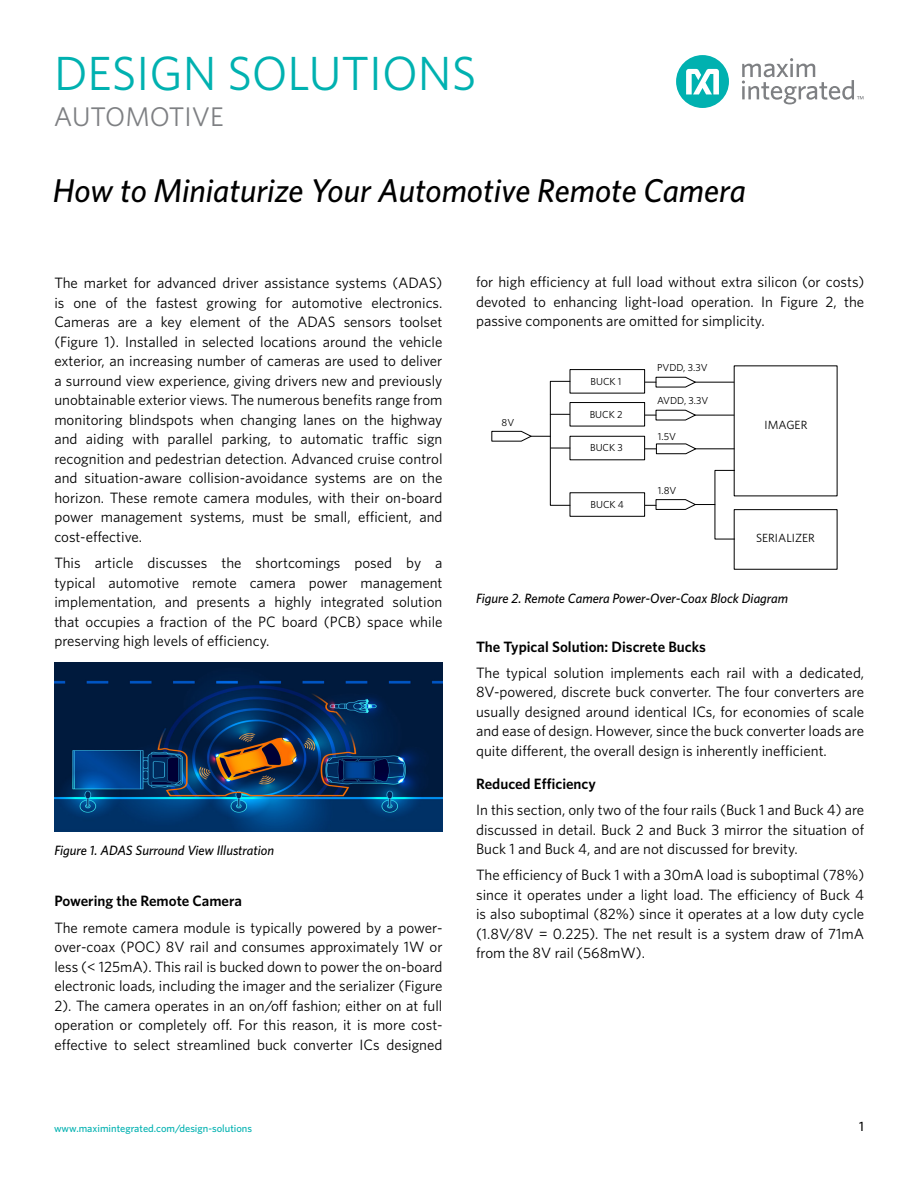
<style>
.page{position:relative;width:918px;height:1188px;background:#fff}
.page>*{position:absolute;margin:0;border:0;box-sizing:border-box;transform-origin:0 0}
.t1{font:48px "Whitney";color:#00b1b0}
.t2{font:italic 500 33px "Whitney";color:#000}
.t3{font:27px "Whitney";color:#7e8083}
.t4{font:15px/19.5px "Whitney";color:#000;text-align:justify}
.t5{font:600 15px "Whitney";color:#000}
.t6{font:italic 500 13.5px "Whitney";color:#000}
.t7{font:500 13.5px "Whitney";color:#000}
.t8{font:11.85px "Whitney";color:#000}
.t9{font:500 10.5px "Whitney";color:#00b1b0}
.t10{font:10.2px "Whitney";color:#000}
</style>
<div class="page">
<div style="left:676px;top:55px;width:53px;height:53px;background:#00b1b0;border-radius:50%"></div>
<svg style="left:686px;top:69px;width:33px;height:25px"></svg>
<svg style="left:742px;top:58px;width:121px;height:46px"></svg>
<div style="left:734px;top:509px;width:104px;height:61px;border:1px solid #000"></div>
<hr style="left:695px;top:382px;width:39px;height:1px;background:#000">
<hr style="left:695px;top:415px;width:39px;height:1px;background:#000">
<hr style="left:696px;top:448px;width:38px;height:1px;background:#000">
<svg style="left:645px;top:376px;width:52px;height:12px"></svg>
<div style="left:570px;top:369px;width:75px;height:25px;border:1px solid #000"></div>
<svg style="left:645px;top:409px;width:52px;height:12px"></svg>
<div style="left:570px;top:402px;width:75px;height:24px;border:1px solid #000"></div>
<svg style="left:645px;top:443px;width:53px;height:12px"></svg>
<div style="left:570px;top:436px;width:75px;height:24px;border:1px solid #000"></div>
<svg style="left:645px;top:499px;width:70px;height:11px"></svg>
<div style="left:570px;top:492px;width:75px;height:25px;border:1px solid #000"></div>
<div style="left:550px;top:381px;width:20px;height:125px;border:1px solid #000"></div>
<svg style="left:550px;top:414px;width:20px;height:1px"></svg>
<svg style="left:551px;top:448px;width:19px;height:1px"></svg>
<svg style="left:491px;top:430px;width:59px;height:12px"></svg>
<img style="left:54px;top:662px;width:388px;height:169px">
<h1 class="t1" style="left:54px;top:42px;width:424px">DESIGN SOLUTIONS</h1>
<h3 class="t3" style="left:54px;top:99px;width:171px">AUTOMOTIVE</h3>
<h2 class="t2" style="left:53px;top:169px;width:694px">How to Miniaturize Your Automotive Remote Camera</h2>
<p class="t4" style="left:54px;top:273px;width:390px">The market for advanced driver assistance systems (ADAS) is one of the fastest growing for automotive electronics.<br>Cameras are a key element of the ADAS sensors toolset (Figure 1). Installed in selected locations around the vehicle exterior, an increasing number of cameras are used to deliver a surround view experience, giving drivers new and previously unobtainable exterior views. The numerous benefits range from monitoring blindspots when changing lanes on the highway and aiding with parallel parking, to automatic traffic sign recognition and pedestrian detection. Advanced cruise control and situation-aware collision-avoidance systems are on the horizon. These remote camera modules, with their on-board power management systems, must be small, efficient, and cost-effective.</p>
<p class="t4" style="left:54px;top:553px;width:390px">This article discusses the shortcomings posed by a typical automotive remote camera power management implementation, and presents a highly integrated solution that occupies a fraction of the PC board (PCB) space while preserving high levels of efficiency.</p>
<p class="t6" style="left:54px;top:842px;width:221px">Figure 1. ADAS Surround View Illustration</p>
<p class="t5" style="left:54px;top:891px;width:189px">Powering the Remote Camera</p>
<p class="t4" style="left:54px;top:917px;width:390px">The remote camera module is typically powered by a power&shy;over-coax (POC) 8V rail and consumes approximately 1W or less (&lt; 125mA). This rail is bucked down to power the on-board electronic loads, including the imager and the serializer (Figure 2). The camera operates in an on/off fashion; either on at full operation or completely off. For this reason, it is more cost&shy;effective to select streamlined buck converter ICs designed</p>
<p class="t4" style="left:476px;top:272px;width:390px">for high efficiency at full load without extra silicon (or costs) devoted to enhancing light-load operation. In Figure 2, the passive components are omitted for simplicity.</p>
<p class="t10" style="left:657px;top:360px;width:52px">PVDD, 3.3V</p>
<p class="t10" style="left:657px;top:393px;width:53px">AVDD, 3.3V</p>
<p class="t10" style="left:658px;top:430px;width:20px">1.5V</p>
<p class="t10" style="left:591px;top:375px;width:33px">BUCK 1</p>
<p class="t10" style="left:590px;top:407px;width:34px">BUCK 2</p>
<p class="t10" style="left:502px;top:416px;width:14px">8V</p>
<p class="t8" style="left:765px;top:417px;width:44px">IMAGER</p>
<p class="t10" style="left:590px;top:441px;width:34px">BUCK 3</p>
<p class="t10" style="left:591px;top:497px;width:35px">BUCK 4</p>
<p class="t10" style="left:658px;top:484px;width:20px">1.8V</p>
<p class="t8" style="left:756px;top:530px;width:60px">SERIALIZER</p>
<p class="t6" style="left:476px;top:590px;width:314px">Figure 2. Remote Camera Power-Over-Coax Block Diagram</p>
<p class="t5" style="left:476px;top:636px;width:231px">The Typical Solution: Discrete Bucks</p>
<p class="t4" style="left:476px;top:663px;width:390px">The typical solution implements each rail with a dedicated, 8V-powered, discrete buck converter. The four converters are usually designed around identical ICs, for economies of scale and ease of design. However, since the buck converter loads are quite different, the overall design is inherently inefficient.</p>
<p class="t5" style="left:476px;top:774px;width:121px">Reduced Efficiency</p>
<p class="t4" style="left:476px;top:800px;width:390px">In this section, only two of the four rails (Buck 1 and Buck 4) are discussed in detail. Buck 2 and Buck 3 mirror the situation of Buck 1 and Buck 4, and are not discussed for brevity.</p>
<p class="t4" style="left:476px;top:865px;width:390px">The efficiency of Buck 1 with a 30mA load is suboptimal (78%) since it operates under a light load. The efficiency of Buck 4 is also suboptimal (82%) since it operates at a low duty cycle (1.8V/8V = 0.225). The net result is a system draw of 71mA from the 8V rail (568mW).</p>
<p class="t9" style="left:54px;top:1122px;width:200px">www.maximintegrated.com/design-solutions</p>
<p class="t7" style="left:859px;top:1118px;width:6px">1</p>
</div>
